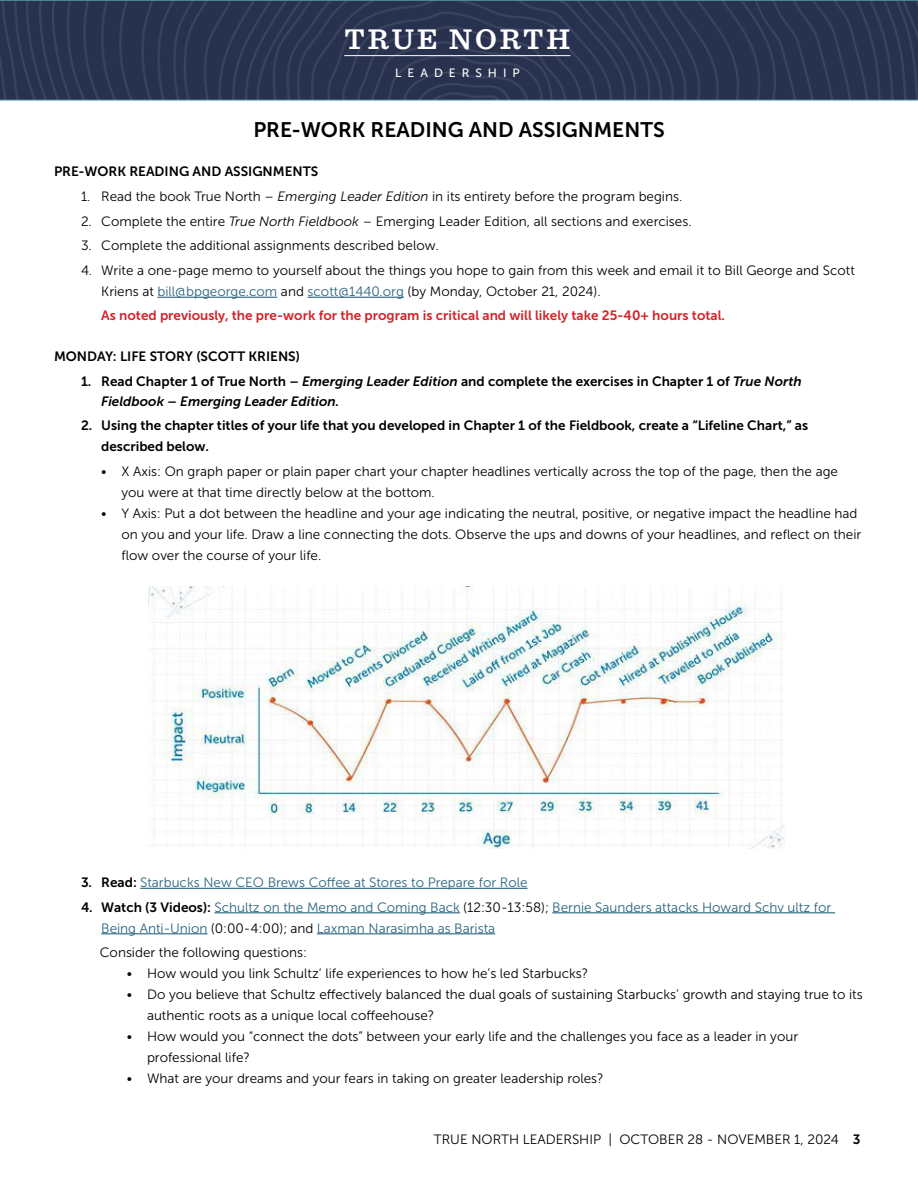
<style>
.page{position:relative;width:918px;height:1188px;background:#fff}
.page>*{position:absolute;margin:0;border:0;box-sizing:border-box;transform-origin:0 0}
.t1{font:600 29.7px "Sentinel";letter-spacing:.1em;color:#fff}
.t2{font:21px "Museo Sans 700";color:#000}
.t3{font:13.5px/21px "Museo Sans 300";color:#000}
.t4{font:13.5px/21px "Museo Sans 300";color:#2b647f}
.t5{font:13.5px/21px "Museo Sans 700";color:#000}
.t6{font:italic 13.5px/19.5px "Museo Sans 700";color:#000}
.t7{font:13.5px "Museo Sans 700";color:#d2232a}
.t8{font:12px "Museo Sans 500";letter-spacing:.5em;color:#fff}
.s1{font-style:italic}
.s2{color:#2b647f}
.s3{font-style:normal}
.s4{font-family:"Museo Sans 700";color:#000}
.s5{color:#000}
.s6{font-family:"Museo Sans 700"}
</style>
<div class="page">
<img style="left:0;top:1px;width:918px;height:99px">
<hr style="left:158px;top:297px;width:119px;height:1px;background:#2b647f">
<hr style="left:308px;top:297px;width:96px;height:1px;background:#2b647f">
<hr style="left:140px;top:888px;width:388px;height:1px;background:#2b647f">
<hr style="left:214px;top:912px;width:246px;height:1px;background:#2b647f">
<hr style="left:552px;top:912px;width:283px;height:1px;background:#2b647f">
<hr style="left:101px;top:933px;width:106px;height:1px;background:#2b647f">
<hr style="left:317px;top:933px;width:178px;height:1px;background:#2b647f">
<hr style="left:344px;top:55px;width:227px;height:1px;background:#fff">
<img style="left:148px;top:586px;width:636px;height:263px">
<h1 class="t1" style="left:344px;top:16px;width:228px">TRUE NORTH</h1>
<p class="t8" style="left:395px;top:66px;width:126px">LEADERSHIP</p>
<h2 class="t2" style="left:253px;top:118px;width:413px">PRE-WORK READING AND ASSIGNMENTS</h2>
<p class="t5" style="left:54px;top:161px;width:266px">PRE-WORK READING AND ASSIGNMENTS</p>
<p class="t3" style="left:81px;top:186px;width:603px">1. Read the book True North – <span class="s1">Emerging Leader Edition</span> in its entirety before the program begins.</p>
<p class="t3" style="left:81px;top:211px;width:612px">2. Complete the entire <span class="s1">True North Fieldbook</span> – Emerging Leader Edition, all sections and exercises.</p>
<p class="t3" style="left:81px;top:235px;width:359px">3. Complete the additional assignments described below.</p>
<p class="t3" style="left:101px;top:260px;width:755px;text-indent:-20px">4. Write a one-page memo to yourself about the things you hope to gain from this week and email it to Bill George and Scott<br>Kriens at <span class="s2">bill@bpgeorge.com</span> and <span class="s2">scott@1440.org</span> (by Monday, October 21, 2024).</p>
<p class="t7" style="left:101px;top:308px;width:625px">As noted previously, the pre-work for the program is critical and will likely take 25-40+ hours total.</p>
<p class="t5" style="left:54px;top:346px;width:247px">MONDAY: LIFE STORY (SCOTT KRIENS)</p>
<p class="t6" style="left:101px;top:372px;width:702px;text-indent:-20px"><span class="s3">1. Read Chapter 1 of True North –</span> Emerging Leader Edition <span class="s3">and complete the exercises in Chapter 1 of</span> True North<br>Fieldbook – Emerging Leader Edition.</p>
<p class="t5" style="left:101px;top:415px;width:709px;text-indent:-20px">2. Using the chapter titles of your life that you developed in Chapter 1 of the Fieldbook, create a “Lifeline Chart,” as described below.</p>
<p class="t3" style="left:122px;top:461px;width:718px;text-indent:-20px">• X Axis: On graph paper or plain paper chart your chapter headlines vertically across the top of the page, then the age you were at that time directly below at the bottom.</p>
<p class="t3" style="left:122px;top:503px;width:741px;text-indent:-20px">• Y Axis: Put a dot between the headline and your age indicating the neutral, positive, or negative impact the headline had on you and your life. Draw a line connecting the dots. Observe the ups and downs of your headlines, and reflect on their flow over the course of your life.</p>
<p class="t4" style="left:81px;top:872px;width:448px"><span class="s4">3. Read:</span> Starbucks New CEO Brews Coffee at Stores to Prepare for Role</p>
<p class="t4" style="left:101px;top:896px;width:732px;text-indent:-20px"><span class="s4">4. Watch (3 Videos):</span> Schultz on the Memo and Coming Back <span class="s5">(12:30-13:58);</span> Bernie Saunders attacks Howard Schv ultz for<br>Being Anti-Union <span class="s5">(0:00-4:00); and</span> Laxman Narasimha as Barista</p>
<p class="t3" style="left:100px;top:942px;width:209px">Consider the following questions:</p>
<p class="t3" style="left:127px;top:963px;width:463px">• How would you link Schultz’ life experiences to how he’s led Starbucks?</p>
<p class="t3" style="left:147px;top:984px;width:717px;text-indent:-20px">• Do you believe that Schultz effectively balanced the dual goals of sustaining Starbucks’ growth and staying true to its authentic roots as a unique local coffeehouse?</p>
<p class="t3" style="left:147px;top:1026px;width:653px;text-indent:-20px">• How would you “connect the dots” between your early life and the challenges you face as a leader in your professional life?</p>
<p class="t3" style="left:127px;top:1068px;width:479px">• What are your dreams and your fears in taking on greater leadership roles?</p>
<p class="t3" style="left:434px;top:1129px;width:428px">TRUE NORTH LEADERSHIP | OCTOBER 28 - NOVEMBER 1, 2024 <span class="s6">3</span></p>
</div>
